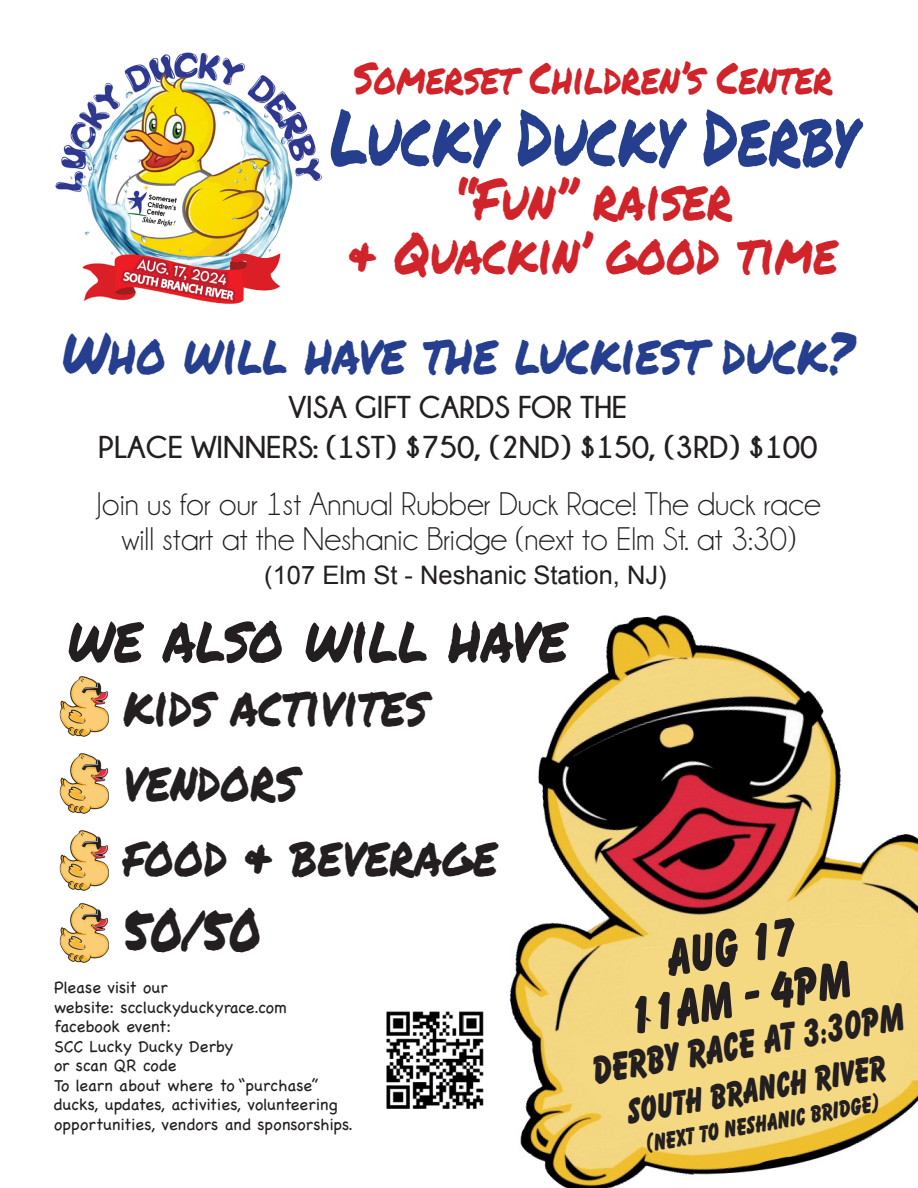
<style>
.page{position:relative;width:918px;height:1188px;background:#fff}
.page>*{position:absolute;margin:0;border:0;box-sizing:border-box;transform-origin:0 0}
.t1{font:78px "Permanent Marker";color:#253f8e;scale:.77 1}
.t2{font:67.5px "Permanent Marker";color:#231f20;scale:.83 1}
.t3{font:57px "Permanent Marker";color:#231f20;scale:.83 1}
.t4{font:57px "Permanent Marker";color:#d1232a;scale:.83 1}
.t5{font:57px "Permanent Marker";color:#253f8e;scale:.83 1}
.t6{font:700 expanded 56.1px "Balloon D";color:#231f20;scale:.83 1}
.t7{font:43.5px "Permanent Marker";color:#d1232a;scale:.83 1}
.t8{font:700 expanded 42px "Balloon D";color:#231f20;scale:.83 1}
.t9{font:700 expanded 37.5px "Balloon D";color:#231f20;scale:.83 1}
.t10{font:33px/34.5px "Champagne&Limousines";color:#231f20;text-align:center}
.t11{font:700 31.5px/40.5px "Champagne&Limousines";color:#231f20;text-align:center}
.t12{font:25.5px "Arial";color:#231f20}
.t13{font:700 expanded 25.5px "Balloon D";color:#231f20;scale:.83 1}
.t14{font:16.5px/19.5px "Chalkboard";color:#231f20}
</style>
<div class="page">
<img style="left:509px;top:614px;width:409px;height:574px">
<img style="left:55px;top:52px;width:267px;height:252px">
<img style="left:59px;top:676px;width:50px;height:61px">
<img style="left:59px;top:753px;width:50px;height:61px">
<img style="left:59px;top:830px;width:50px;height:61px">
<img style="left:59px;top:903px;width:50px;height:60px">
<img style="left:386px;top:1011px;width:98px;height:98px">
<p class="t7" style="left:354px;top:46px;width:578px">Somerset Children’s Center</p>
<p class="t1" style="left:330px;top:79px;width:685px">Lucky Ducky Derby</p>
<p class="t4" style="left:455px;top:157px;width:336px">“Fun” raiser</p>
<p class="t4" style="left:349px;top:211px;width:590px">&amp; Quackin’ good time</p>
<p class="t5" style="left:62px;top:311px;width:955px">Who will have the luckiest duck?</p>
<p class="t11" style="left:98px;top:386px;width:721px">VISA GIFT CARDS FOR THE<br>PLACE WINNERS: (1ST) $750, (2ND) $150, (3RD) $100</p>
<p class="t10" style="left:97px;top:487px;width:726px">Join us for our 1st Annual Rubber Duck Race! The duck race will start at the Neshanic Bridge (next to Elm St. at 3:30)</p>
<p class="t12" style="left:264px;top:558px;width:404px">(107 Elm St - Neshanic Station, NJ)</p>
<p class="t2" style="left:68px;top:587px;width:604px">we also will have</p>
<p class="t3" style="left:123px;top:663px;width:368px">kids activites</p>
<p class="t3" style="left:123px;top:738px;width:212px">vendors</p>
<p class="t3" style="left:123px;top:813px;width:452px">food &amp; beverage</p>
<p class="t3" style="left:123px;top:888px;width:168px">50/50</p>
<p class="t14" style="left:54px;top:978px;width:234px">Please visit our<br>website: sccluckyduckyrace.com facebook event:<br>SCC Lucky Ducky Derby</p>
<p class="t14" style="left:54px;top:1056px;width:124px">or scan QR code</p>
<p class="t14" style="left:54px;top:1075px;width:301px">To learn about where to “purchase” ducks, updates, activities, volunteering opportunities, vendors and sponsorships.</p>
<p class="t6" style="left:662px;top:928px;width:160px;rotate:-10deg">AUG 17</p>
<p class="t6" style="left:624px;top:986px;width:273px;rotate:-10deg">11am - 4pm</p>
<p class="t8" style="left:589px;top:1048px;width:383px;rotate:-10deg">Derby race at 3:30pm</p>
<p class="t9" style="left:624px;top:1092px;width:317px;rotate:-10deg">South Branch river</p>
<p class="t13" style="left:644px;top:1130px;width:286px;rotate:-10deg">(Next to Neshanic bridge)</p>
</div>
